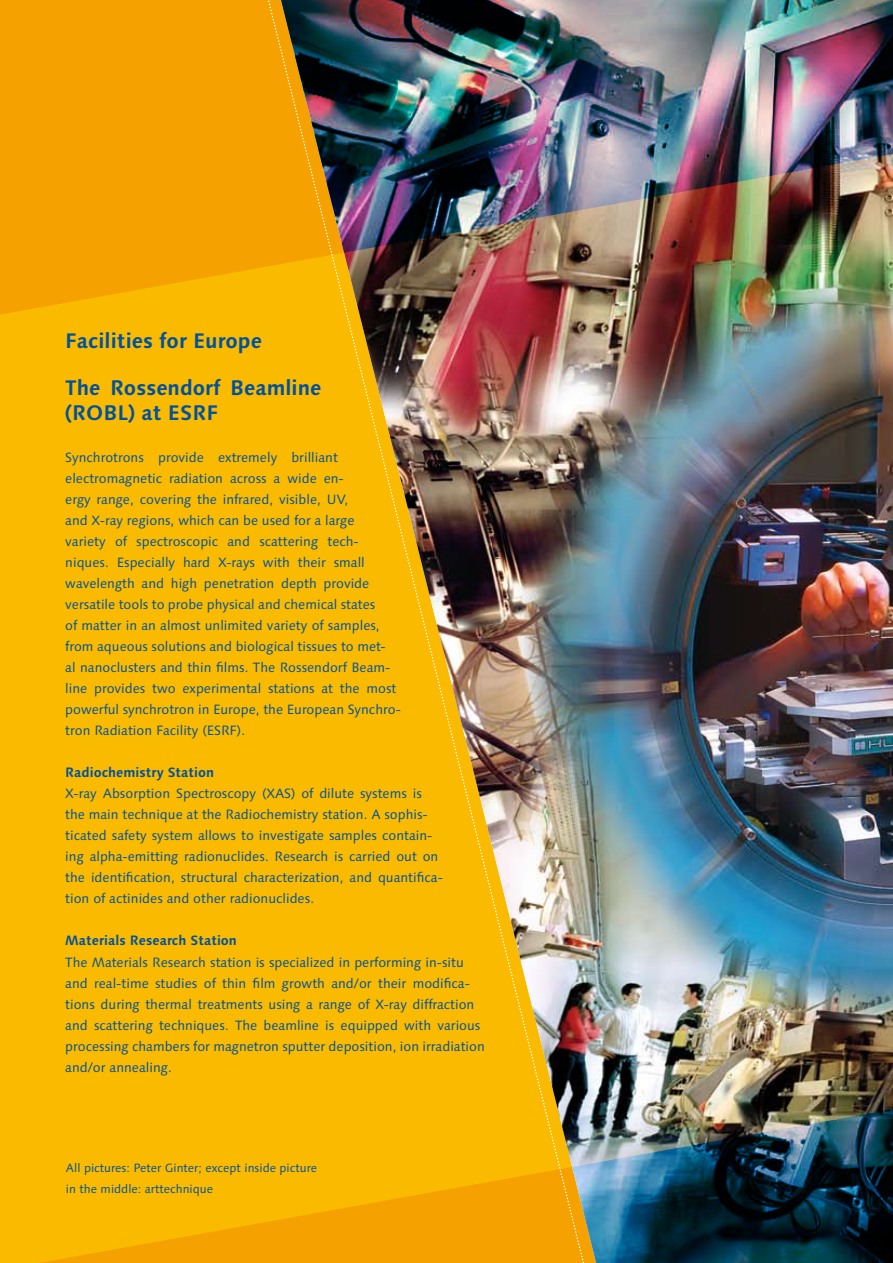
<style>
.page{position:relative;width:893px;height:1263px;background:#faba00}
.page>*{position:absolute;margin:0;border:0;box-sizing:border-box;transform-origin:0 0}
.t1{font:700 21px/25.5px "Linotype Syntax";color:#00519e}
.t2{font:13.5px/21px "Linotype Syntax";color:#00519e}
.t3{font:700 13.5px "Linotype Syntax";color:#00519e}
.t4{font:12px/21px "Linotype Syntax";color:#00519e}
</style>
<div class="page">
<img style="left:594px;top:317px;width:299px;height:629px">
<img style="left:0;top:0;width:893px;height:317px">
<img style="left:41px;top:946px;width:852px;height:317px">
<img style="left:254px;top:0;width:340px;height:1263px">
<h1 class="t1" style="left:65px;top:328px;width:198px">Facilities for E urope</h1>
<h1 class="t1" style="left:65px;top:375px;width:258px">The Rossendorf Beamline (ROBL) at ESRF</h1>
<p class="t2" style="left:65px;top:447px;width:337px">Synchrotrons provide extremely brilliant electromagnetic radiation across a wide en-<br>ergy range, covering the infrared, visible, UV,<br>and X-ray regions, which can be used for a large<br>variety of spectroscopic and scattering tech&shy;niques. Especially hard X-rays with their small wavelength and high penetration depth provide versatile tools to probe physical and chemical states<br>of matter in an almost unlimited variety of samples, from aqueous solutions and biological tissues to met-<br>al nanoclusters and thin films. The Rossendorf Beam&shy;line provides two experimental stations at the most powerful synchrotron in Europe, the European Synchro&shy;tron Radiation Facility (ESRF).</p>
<p class="t3" style="left:65px;top:764px;width:150px">Radiochemistry Station</p>
<p class="t2" style="left:65px;top:783px;width:379px">X-ray Absorption Spectroscopy (XAS) of dilute systems is the main technique at the Radiochemistry station. A sophis&shy;ticated safety system allows to investigate samples contain&shy;ing alpha-emitting radionuclides. Research is carried out on the identification, structural characterization, and quantifica&shy;tion of actinides and other radionuclides.</p>
<p class="t3" style="left:65px;top:932px;width:173px">Materials Research Station</p>
<p class="t2" style="left:65px;top:951px;width:421px">The Materials Research station is specialized in performing in-situ and real-time studies of thin film growth and/or their modifica&shy;tions during thermal treatments using a range of X-ray diffraction and scattering techniques. The beamline is equipped with various processing chambers for magnetron sputter deposition, ion irradiation and/or annealing.</p>
<p class="t4" style="left:66px;top:1157px;width:253px">All pictures: Peter Ginter; except inside picture in the middle: arttechnique</p>
</div>
